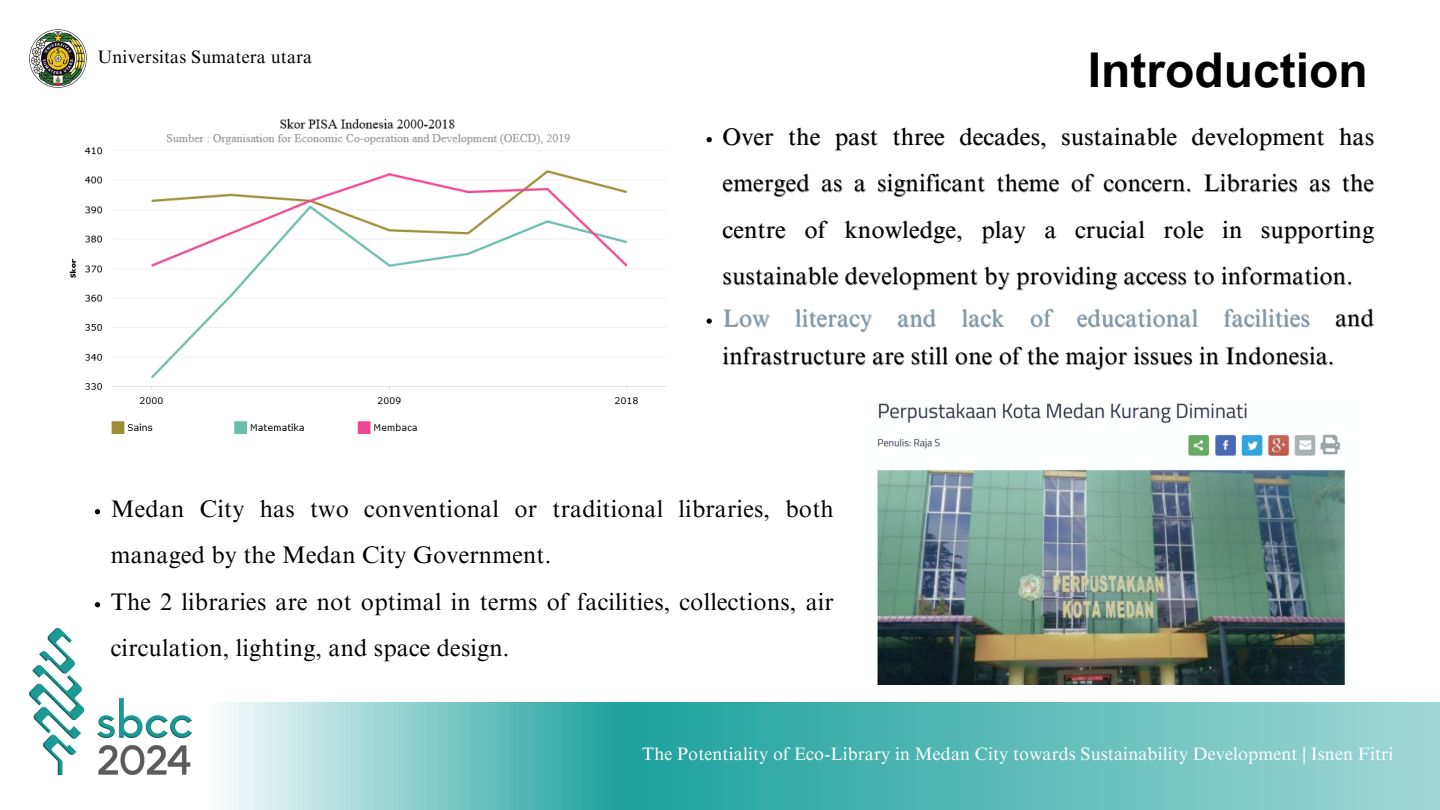
<style>
.page{position:relative;width:1440px;height:810px;background:#fff}
.page>*{position:absolute;margin:0;border:0;box-sizing:border-box;transform-origin:0 0}
.t1{font:700 48px "Arial MT Pro";color:#000}
.t2{font:24px/46.5px "Times NRMT Pro";letter-spacing:.01em;color:#000}
.t3{font:18px "Times NRMT Pro";letter-spacing:.01em;color:#fff}
.t4{font:18px "Times NRMT Pro";letter-spacing:.01em;color:#000}
.s1{color:#7f9cb1}
.s2{color:rgb(0 0 0/.4)}
</style>
<div class="page">
<svg style="left:225px;top:703px;width:1215px;height:107px;background:#6cc2bf"></svg>
<img style="left:29px;top:629px;width:162px;height:146px">
<img style="left:29px;top:30px;width:58px;height:58px">
<img style="left:69px;top:118px;width:598px;height:316px">
<img style="left:877px;top:403px;width:469px;height:282px">
<svg style="left:707px;top:137px;width:5px;height:5px"></svg>
<svg style="left:707px;top:319px;width:5px;height:5px"></svg>
<svg style="left:95px;top:509px;width:5px;height:5px"></svg>
<svg style="left:95px;top:602px;width:5px;height:5px"></svg>
<p class="t4" style="left:98px;top:50px;width:216px">Universitas Sumatera utara</p>
<p class="t1" style="left:1088px;top:52px;width:281px">Introduction</p>
<p class="t2" style="left:723px;top:116px;width:653px">Over the past three decades, sustainable development has</p>
<p class="t2" style="left:723px;top:163px;width:471px">emerged as a significant theme of concern.</p>
<p class="t2" style="left:1203px;top:163px;width:172px">Libraries as the</p>
<p class="t2" style="left:723px;top:209px;width:653px">centre of knowledge, play a crucial role in supporting</p>
<p class="t2" style="left:723px;top:256px;width:632px">sustainable development by providing access to information.</p>
<p class="t2" style="left:723px;top:302px;width:654px;line-height:38.2px"><span class="s1">Low literacy and lack of educational facilities</span> <span class="s2">and </span>infrastructure are still one of the major issues in Indonesia.</p>
<p class="t2" style="left:111px;top:488px;width:724px">Medan City has two conventional or traditional libraries, both managed by the Medan City Government.<br>The 2 libraries are not optimal in terms of facilities, collections, air circulation, lighting, and space design.</p>
<p class="t3" style="left:642px;top:747px;width:753px">The Potentiality of Eco-Library in Medan City towards Sustainability Development | Isnen Fitri</p>
</div>
